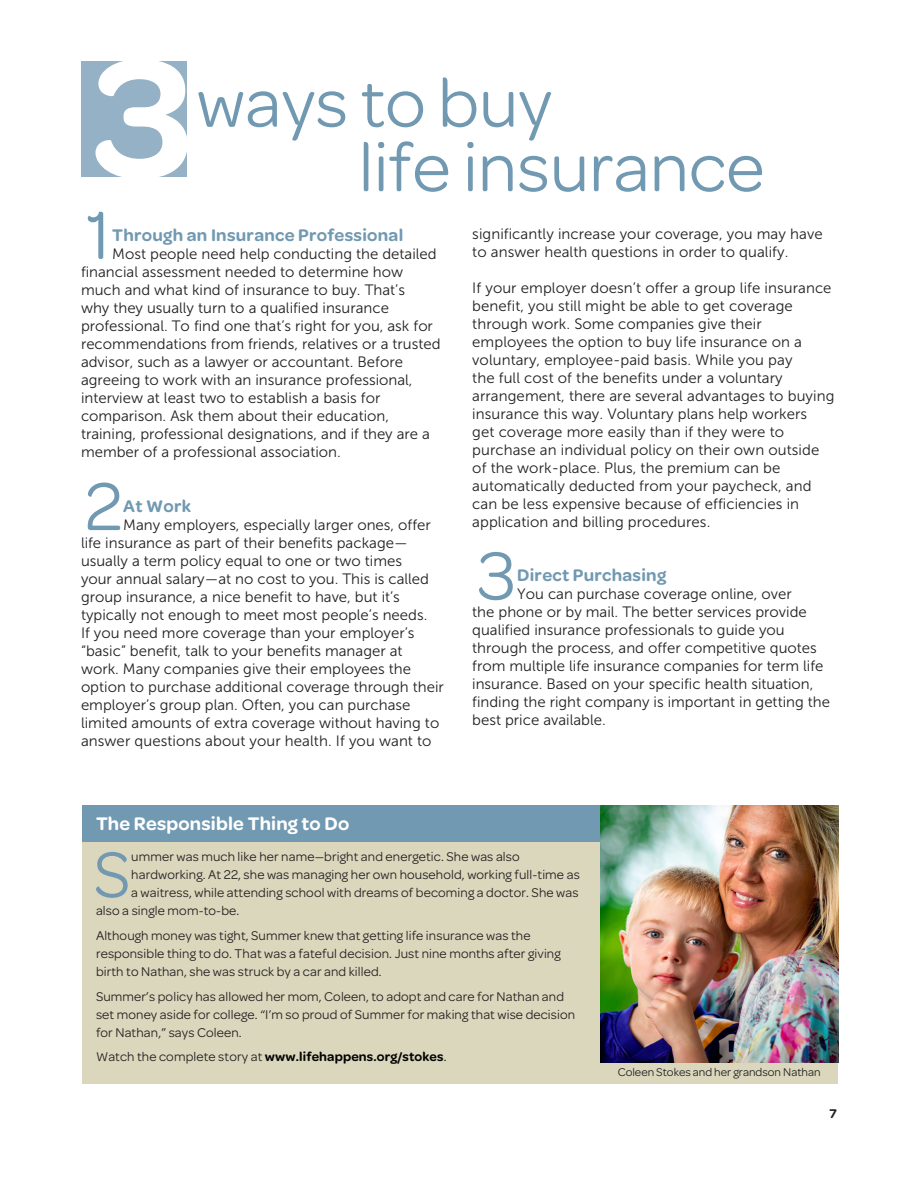
<style>
.page{position:relative;width:918px;height:1188px;background:#fff}
.page>*{position:absolute;margin:0;border:0;box-sizing:border-box;transform-origin:0 0}
.t1{font:600 178.5px "Omnes";color:#fff}
.subheads{font:72.15px "Omnes";color:#7199b1}
.head{font:72px/64.5px "Omnes";color:#7199b1}
.sidebar_text{font:68.55px "Omnes";color:#7299b1}
.chart_head_-_white{font:600 19.5px "Omnes";letter-spacing:.01em;color:#fff}
.subheads-2{font:600 18px "Omnes";letter-spacing:.015em;color:#7199b1}
.subheads-3{font:15px/18px "Museo Sans 300";color:#231f20}
.text{font:15px/18px "Museo Sans 300";color:#231f20}
.sidebar_text-2{font:13.5px/18px "Omnes";letter-spacing:.01em;color:#231f20}
.sidebar_text-3{font:600 13.5px "Omnes";letter-spacing:.01em;color:#040503}
.t2{font:600 13.5px "Omnes";color:#231f20}
.sidebar_text-4{font:12px "Omnes";color:#231f20}
.s1{font-weight:400;color:#231f20}
.s2{font-weight:400}
</style>
<div class="page">
<div style="left:81px;top:61px;width:105px;height:115px;background:#95b1c5"></div>
<div style="left:82px;top:809px;width:756px;height:275px;background:#dad7bd"></div>
<div style="left:82px;top:806px;width:522px;height:36px;background:#7199b1"></div>
<img style="left:600px;top:806px;width:238px;height:256px">
<p class="t1" style="left:93px;top:16px;width:102px">3</p>
<p class="head" style="left:359px;top:70px;width:408px;text-indent:-162px">ways to buy<br>life insurance</p>
<p class="subheads" style="left:86px;top:195px;width:27px">1</p>
<p class="subheads-2" style="left:112px;top:224px;width:293px">Through an Insurance Professional</p>
<p class="text" style="left:81px;top:245px;width:361px;text-indent:31px">Most people need help conducting the detailed financial assessment needed to determine how much and what kind of insurance to buy. That’s<br>why they usually turn to a qualified insurance professional. To find one that’s right for you, ask for recommendations from friends, relatives or a trusted advisor, such as a lawyer or accountant. Before agreeing to work with an insurance professional, interview at least two to establish a basis for comparison. Ask them about their education, training, professional designations, and if they are a member of a professional association.</p>
<p class="subheads" style="left:85px;top:466px;width:39px">2</p>
<p class="subheads-2" style="left:123px;top:496px;width:69px">At Work</p>
<p class="subheads-3" style="left:81px;top:516px;width:364px;text-indent:42px">Many employers, especially larger ones, offer life insurance as part of their benefits package— usually a term policy equal to one or two times<br>your annual salary—at no cost to you. This is called group insurance, a nice benefit to have, but it’s typically not enough to meet most people’s needs.<br>If you need more coverage than your employer’s “basic” benefit, talk to your benefits manager at work. Many companies give their employees the option to purchase additional coverage through their employer’s group plan. Often, you can purchase limited amounts of extra coverage without having to answer questions about your health. If you want to</p>
<p class="subheads-3" style="left:472px;top:225px;width:352px">significantly increase your coverage, you may have to answer health questions in order to qualify.</p>
<p class="subheads-3" style="left:472px;top:279px;width:364px">If your employer doesn’t offer a group life insurance benefit, you still might be able to get coverage through work. Some companies give their employees the option to buy life insurance on a voluntary, employee-paid basis. While you pay<br>the full cost of the benefits under a voluntary arrangement, there are several advantages to buying insurance this way. Voluntary plans help workers<br>get coverage more easily than if they were to purchase an individual policy on their own outside of the work-place. Plus, the premium can be automatically deducted from your paycheck, and can be less expensive because of efficiencies in application and billing procedures.</p>
<p class="subheads" style="left:478px;top:535px;width:40px">3</p>
<p class="subheads-2" style="left:517px;top:565px;width:151px">Direct Purchasing</p>
<p class="subheads-3" style="left:472px;top:585px;width:359px;text-indent:45px">You can purchase coverage online, over<br>the phone or by mail. The better services provide qualified insurance professionals to guide you through the process, and offer competitive quotes from multiple life insurance companies for term life insurance. Based on your specific health situation, finding the right company is important in getting the best price available.</p>
<p class="chart_head_-_white" style="left:96px;top:812px;width:255px">The Responsible Thing to Do</p>
<p class="sidebar_text" style="left:93px;top:836px;width:39px">S</p>
<p class="sidebar_text-2" style="left:131px;top:848px;width:390px">ummer was much like her name—bright and energetic. She was also</p>
<p class="sidebar_text-2" style="left:131px;top:866px;width:450px">hardworking. At 22, she was managing her own household, working full-time as</p>
<p class="sidebar_text-2" style="left:131px;top:884px;width:449px">a waitress, while attending school with dreams of becoming a doctor. She was</p>
<p class="sidebar_text-2" style="left:96px;top:902px;width:145px">also a single mom-to-be.</p>
<p class="sidebar_text-2" style="left:96px;top:926px;width:466px">Although money was tight, Summer knew that getting life insurance was the responsible thing to do. That was a fateful decision. Just nine months after giving birth to Nathan, she was struck by a car and killed.</p>
<p class="sidebar_text-2" style="left:96px;top:987px;width:481px">Summer’s policy has allowed her mom, Coleen, to adopt and care for Nathan and set money aside for college. “I’m so proud of Summer for making that wise decision for Nathan,” says Coleen.</p>
<p class="sidebar_text-3" style="left:96px;top:1049px;width:352px"><span class="s1">Watch the complete story at</span> www.lifehappens.org/stokes<span class="s2">.</span></p>
<p class="sidebar_text-4" style="left:618px;top:1066px;width:204px">Coleen Stokes and her grandson Nathan</p>
<p class="t2" style="left:830px;top:1106px;width:9px">7</p>
</div>
